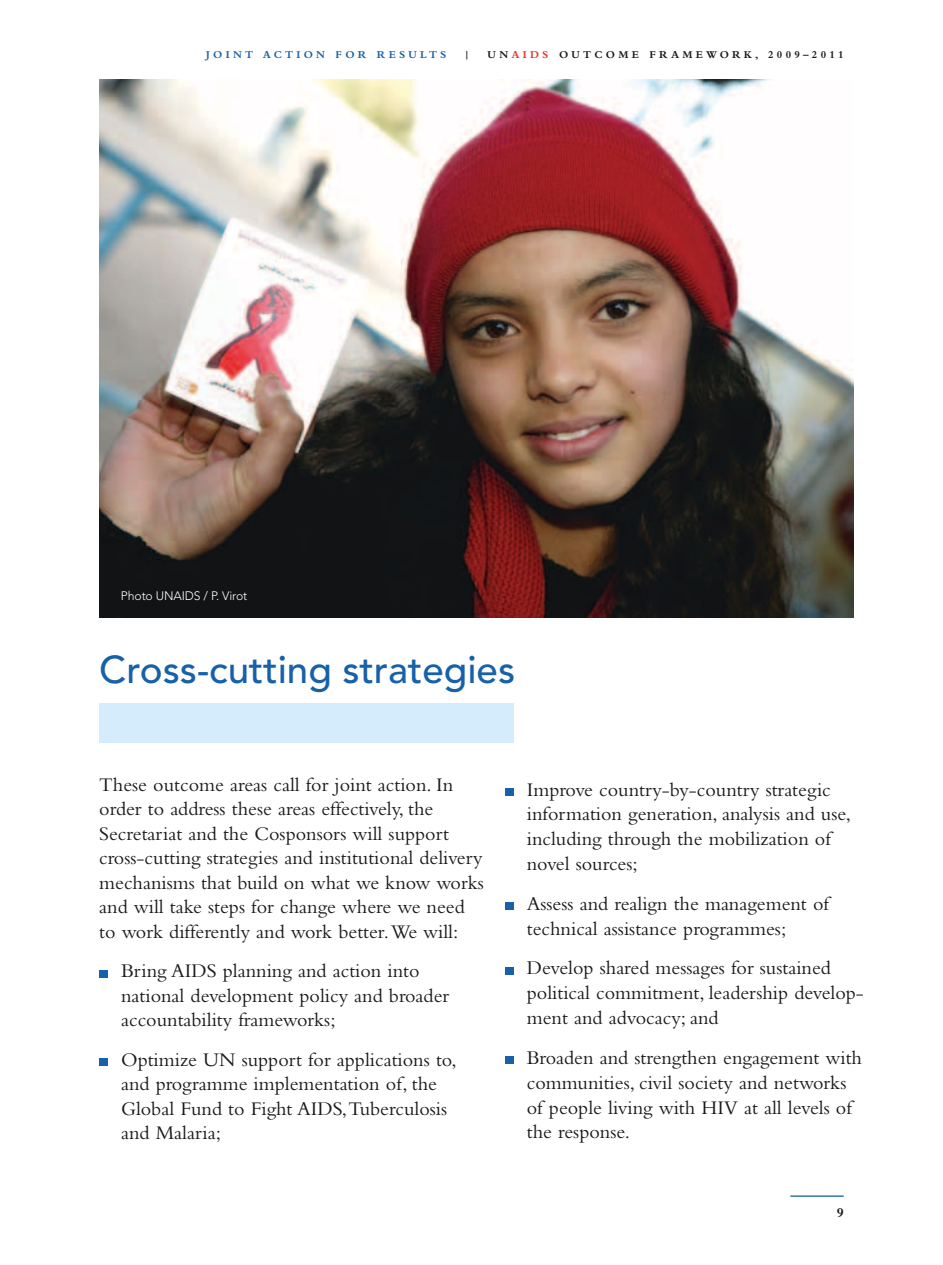
<style>
.page{position:relative;width:943px;height:1265px;background:#fff}
.page>*{position:absolute;margin:0;border:0;box-sizing:border-box;transform-origin:0 0}
.t1{font:500 38.5px "Avenir";color:#1761a8}
.t2{font:20.12px/24.5px "Bembo";color:#1a1918}
.t3{font:700 14px "Bembo";color:#1a1918}
.t4{font:300 12.25px "Avenir";letter-spacing:-.01em;color:#fff}
.t5{font:700 10.85px "Bembo";letter-spacing:.3em;color:#1a1918}
.t6{font:700 10.85px "Bembo";letter-spacing:.3em;color:#1761a8}
.s1{color:#e73329}
</style>
<div class="page">
<hr style="left:790px;top:1195px;width:53px;height:2px;background:#1761a8">
<div style="left:99px;top:970px;width:9px;height:7px;background:#1761a8"></div>
<div style="left:99px;top:1058px;width:9px;height:8px;background:#1761a8"></div>
<img style="left:99px;top:79px;width:754px;height:538px">
<div style="left:505px;top:788px;width:8px;height:7px;background:#1761a8"></div>
<div style="left:505px;top:903px;width:8px;height:7px;background:#1761a8"></div>
<div style="left:505px;top:967px;width:8px;height:7px;background:#1761a8"></div>
<div style="left:505px;top:1057px;width:8px;height:7px;background:#1761a8"></div>
<div style="left:99px;top:703px;width:414px;height:40px;background:#d4ecfb"></div>
<p class="t6" style="left:206px;top:49px;width:242px">JOINT ACTION FOR RESULTS</p>
<p class="t5" style="left:464px;top:49px;width:8px">|</p>
<p class="t5" style="left:487px;top:49px;width:357px">UN<span class="s1">AIDS</span> OUTCOME FRAMEWORK, 2009–2011</p>
<p class="t4" style="left:121px;top:589px;width:128px">Photo UNAIDS / P. Virot</p>
<h1 class="t1" style="left:99px;top:647px;width:417px">Cross-cutting strategies</h1>
<p class="t2" style="left:99px;top:772px;width:386px">These outcome areas call for joint action. In order to address these areas effectively, the Secretariat and the Cosponsors will support cross-cutting strategies and institutional delivery mechanisms that build on what we know works and will take steps for change where we need to work differently and work better. We will:</p>
<p class="t2" style="left:121px;top:958px;width:329px">Bring AIDS planning and action into national development policy and broader accountability frameworks;</p>
<p class="t2" style="left:121px;top:1047px;width:337px">Optimize UN support for applications to, and programme implementation of, the Global Fund to Fight AIDS, Tuberculosis and Malaria;</p>
<p class="t2" style="left:527px;top:776px;width:326px">Improve country-by-country strategic information generation, analysis and use, including through the mobilization of novel sources;</p>
<p class="t2" style="left:527px;top:891px;width:303px">Assess and realign the management of technical assistance programmes;</p>
<p class="t2" style="left:527px;top:955px;width:338px">Develop shared messages for sustained political commitment, leadership develop&shy;ment and advocacy; and</p>
<p class="t2" style="left:527px;top:1045px;width:337px">Broaden and strengthen engagement with communities, civil society and networks of people living with HIV at all levels of the response.</p>
<p class="t3" style="left:836px;top:1204px;width:8px">9</p>
</div>
